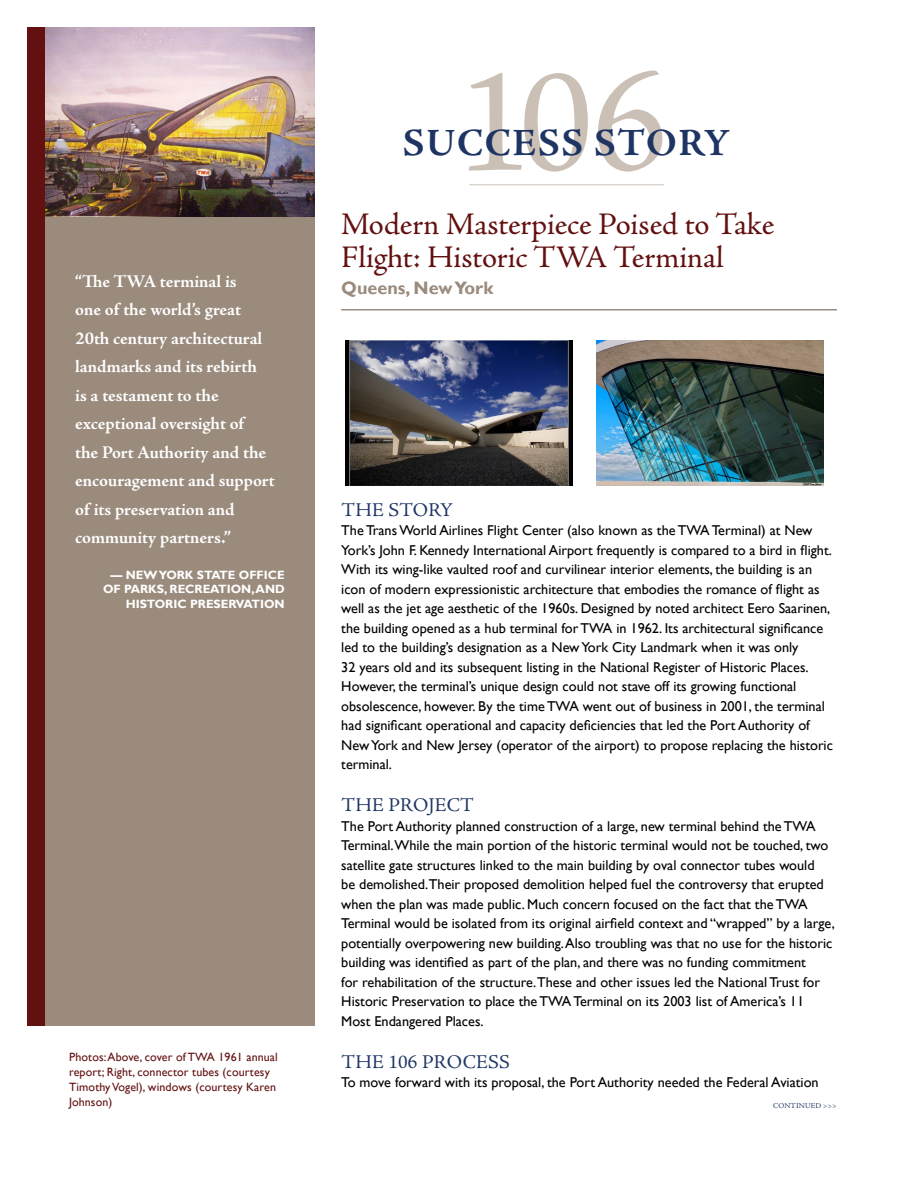
<style>
.page{position:relative;width:918px;height:1188px;background:#fff}
.page>*{position:absolute;margin:0;border:0;box-sizing:border-box;transform-origin:0 0}
.t1{font:700 38.7px "Adobe Jenson Pro";letter-spacing:.04em;color:#1e3564}
.t2{font:31.5px/33px "Adobe Jenson Pro";letter-spacing:-.005em;color:#621010}
.t3{font:19.5px "Adobe Jenson Pro";letter-spacing:.01em;color:#1e3564}
.t4{font:700 18px/28.5px "Adobe Jenson Pro";letter-spacing:-.005em;color:#fff}
.t5{font:700 18px "Gill Sans";color:#9a8b7d}
.t6{font:14.25px/19.5px "Gill Sans";color:#000}
.t7{font:12px/15px "Gill Sans";letter-spacing:.01em;color:#621010}
.t8{font:700 12px/14.4px "Gill Sans";color:#fff;text-align:right}
.t9{font:7.5px "Adobe Jenson Pro";letter-spacing:.015em;color:#1e3564}
</style>
<div class="page">
<div style="left:27px;top:216px;width:288px;height:810px;background:#9a8b7d"></div>
<img style="left:45px;top:27px;width:270px;height:189px">
<hr style="left:341px;top:309px;width:496px;height:1px;background:#9a8b7d">
<svg style="left:469px;top:70px;width:193px;height:102px"></svg>
<hr style="left:469px;top:184px;width:195px;height:1px;background:#d9d1c9">
<img style="left:345px;top:341px;width:228px;height:144px">
<div style="left:27px;top:27px;width:18px;height:999px;background:#621010"></div>
<img style="left:596px;top:341px;width:228px;height:144px">
<p class="t4" style="left:75px;top:267px;width:201px">“The TWA terminal is<br>one of the world’s great<br>20th century architectural landmarks and its rebirth<br>is a testament to the exceptional oversight of<br>the Port Authority and the encouragement and support of its preservation and community partners.”</p>
<p class="t8" style="left:103px;top:568px;width:183px">— NEW YORK STATE OFFICE<br>OF PARKS, RECREATION , AN D<br>HISTORIC PRESERVATION</p>
<p class="t7" style="left:69px;top:1050px;width:210px">Photos: Above, cover of TWA 1961 annual report; Right, connector tubes (courtesy Timothy Vogel), windows (courtesy Karen Johnson)</p>
<h1 class="t1" style="left:403px;top:120px;width:328px">Success Story</h1>
<h2 class="t2" style="left:341px;top:209px;width:435px">Modern Masterpiece Poised to Take<br>Flight: Historic TWA Terminal</h2>
<p class="t5" style="left:341px;top:277px;width:154px">QUEENS, NEW YORK</p>
<h3 class="t3" style="left:341px;top:499px;width:113px">the story</h3>
<p class="t6" style="left:341px;top:521px;width:493px">The Trans World Airlines Flight Center (also known as the TWA Terminal) at New York’s John F. Kennedy International Airport frequently is compared to a bird in flight.<br>With its wing-like vaulted roof and curvilinear interior elements, the building is an icon of modern expressionistic architecture that embodies the romance of flight as well as the jet age aesthetic of the 1960s. Designed by noted architect Eero Saarinen, the building opened as a hub terminal for TWA in 1962. Its architectural significance led to the building’s designation as a New York City Landmark when it was only<br>32 years old and its subsequent listing in the National Register of Historic Places.<br>However, the terminal’s unique design could not stave off its growing functional obsolescence, however. By the time TWA went out of business in 2001, the terminal had significant operational and capacity deficiencies that led the Port Authority of New York and New Jersey (operator of the airport) to propose replacing the historic terminal.</p>
<h3 class="t3" style="left:341px;top:794px;width:134px">the project</h3>
<p class="t6" style="left:341px;top:816px;width:495px">The Port Authority planned construction of a large, new terminal behind the TWA Terminal.While the main portion of the historic terminal would not be touched, two satellite gate structures linked to the main building by oval connector tubes would<br>be demolished.Their proposed demolition helped fuel the controversy that erupted when the plan was made public. Much concern focused on the fact that the TWA Terminal would be isolated from its original airfield context and “wrapped” by a large, potentially overpowering new building. Also troubling was that no use for the historic building was identified as part of the plan, and there was no funding commitment<br>for rehabilitation of the structure.These and other issues led the National Trust for Historic Preservation to place the TWA Terminal on its 2003 list of America’s 11<br>Most Endangered Places.</p>
<h3 class="t3" style="left:341px;top:1051px;width:170px">the 106 process</h3>
<p class="t6" style="left:341px;top:1073px;width:479px">To move forward with its proposal, the Port Authority needed the Federal Aviation</p>
<p class="t9" style="left:773px;top:1101px;width:65px">continued &gt;&gt;&gt;</p>
</div>
